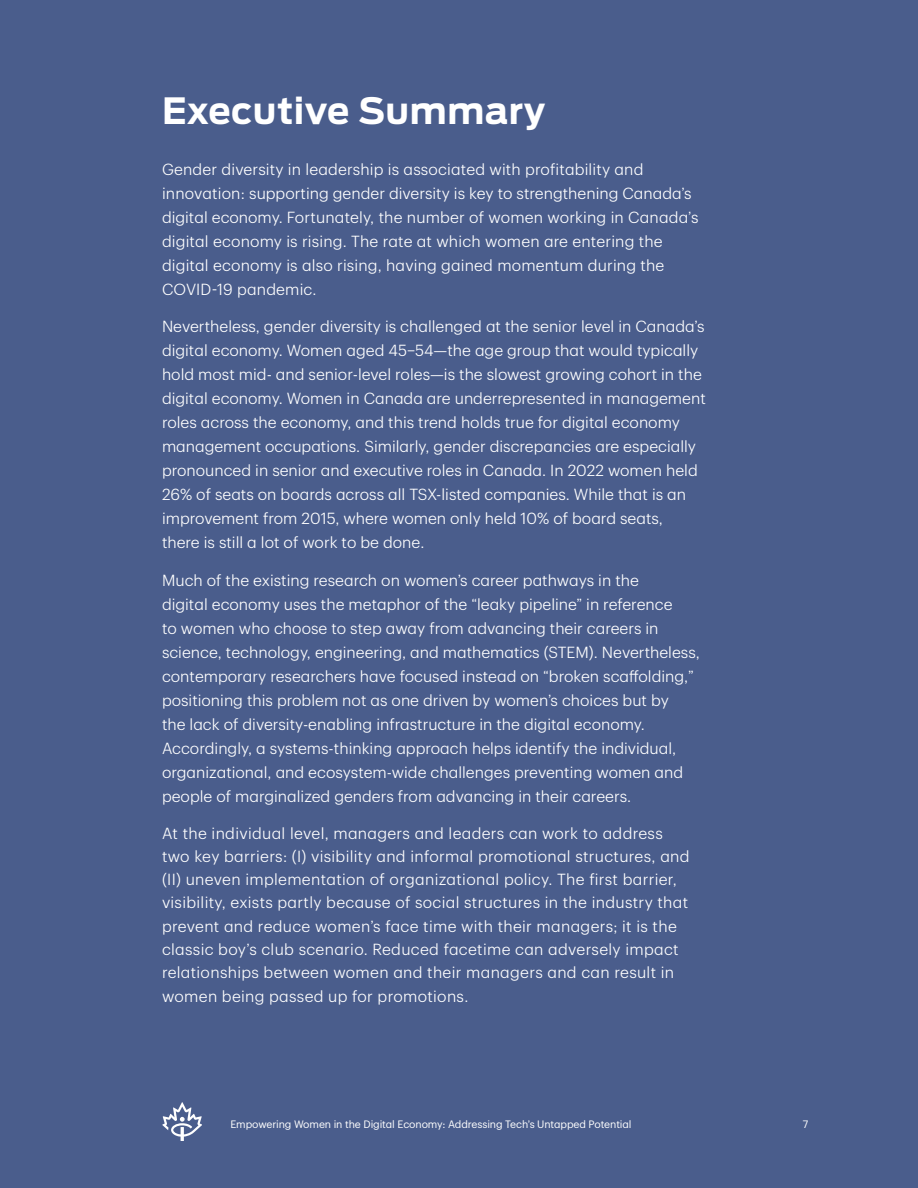
<style>
.page{position:relative;width:918px;height:1188px;background:#4a5d8c}
.page>*{position:absolute;margin:0;border:0;box-sizing:border-box;transform-origin:0 0}
.t1{font:700 36px "Antenna";letter-spacing:.02em;color:#fff}
.t2{font:300 15.75px/24px "TD Graphik";color:#fff}
.t3{font:300 15.75px/23.4px "TD Graphik";letter-spacing:.02em;color:#fff}
.t4{font:10.5px "TD Graphik";letter-spacing:-.01em;color:#fff}
</style>
<div class="page">
<svg style="left:162px;top:1102px;width:40px;height:39px"></svg>
<h1 class="t1" style="left:162px;top:86px;width:385px">Executive Summary</h1>
<p class="t2" style="left:162px;top:156px;width:538px">Gender diversity in leadership is associated with profitability and innovation: supporting gender diversity is key to strengthening Canada’s digital economy. Fortunately, the number of women working in Canada’s digital economy is rising. The rate at which women are entering the digital economy is also rising, having gained momentum during the COVID-19 pandemic.</p>
<p class="t2" style="left:162px;top:313px;width:545px">Nevertheless, gender diversity is challenged at the senior level in Canada’s digital economy. Women aged 45–54—the age group that would typically hold most mid- and senior-level roles—is the slowest growing cohort in the digital economy. Women in Canada are underrepresented in management roles across the economy, and this trend holds true for digital economy management occupations. Similarly, gender discrepancies are especially pronounced in senior and executive roles in Canada. In 2022 women held 26% of seats on boards across all TSX-listed companies. While that is an improvement from 2015, where women only held 10% of board seats,<br>there is still a lot of work to be done.</p>
<p class="t2" style="left:162px;top:567px;width:539px">Much of the existing research on women’s career pathways in the<br>digital economy uses the metaphor of the “leaky pipeline” in reference<br>to women who choose to step away from advancing their careers in science, technology, engineering, and mathematics (STEM). Nevertheless, contemporary researchers have focused instead on “broken scaffolding,” positioning this problem not as one driven by women’s choices but by<br>the lack of diversity-enabling infrastructure in the digital economy.<br>Accordingly, a systems-thinking approach helps identify the individual, organizational, and ecosystem-wide challenges preventing women and people of marginalized genders from advancing in their careers.</p>
<p class="t3" style="left:162px;top:820px;width:529px">At the individual level, managers and leaders can work to address two key barriers: (I) visibility and informal promotional structures, and (II) uneven implementation of organizational policy. The first barrier, visibility, exists partly because of social structures in the industry that prevent and reduce women’s face time with their managers; it is the classic boy’s club scenario. Reduced facetime can adversely impact relationships between women and their managers and can result in women being passed up for promotions.</p>
<p class="t4" style="left:230px;top:1117px;width:403px">Empowering Women in the Digital Economy: Addressing Tech’s Untapped Potential</p>
<p class="t4" style="left:803px;top:1117px;width:7px">7</p>
</div>
